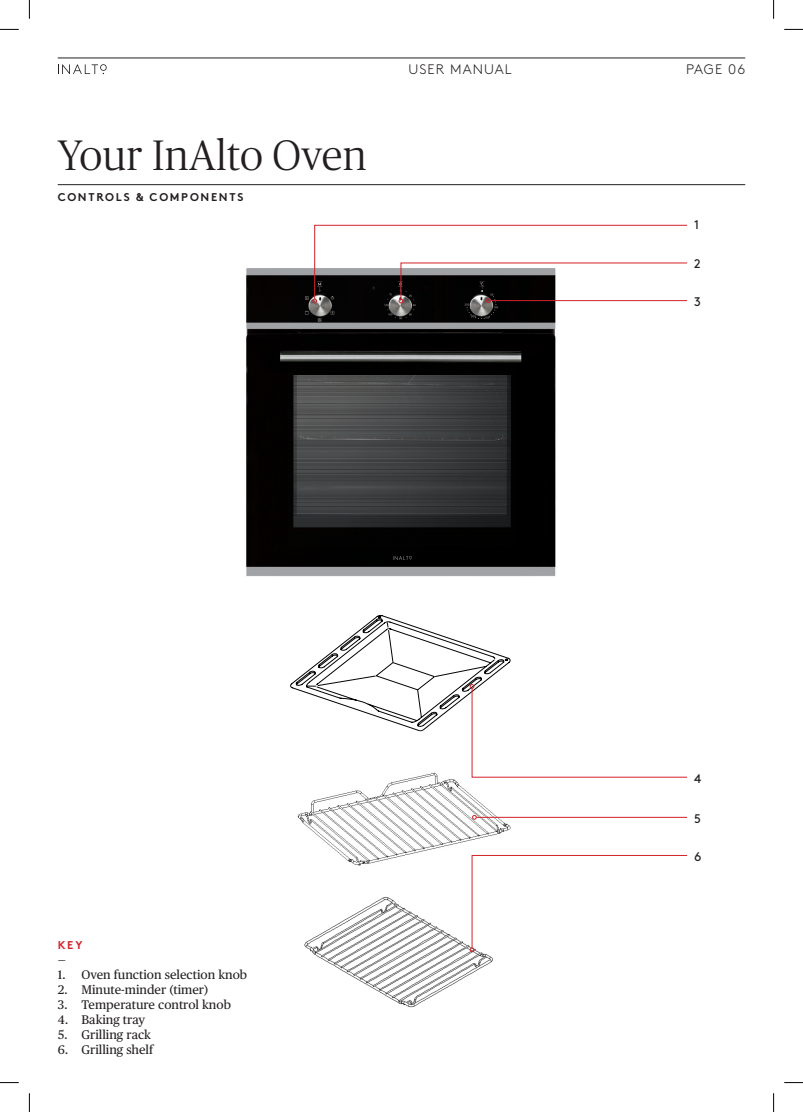
<style>
.page{position:relative;width:803px;height:1112px;background:#fff}
.page>*{position:absolute;margin:0;border:0;box-sizing:border-box;transform-origin:0 0}
.t1{font:300 42.5px "Publico";letter-spacing:.01em;color:#231f20}
.t2{font:300 13.75px "Brown";letter-spacing:.08em;color:#231f20}
.t3{font:12.5px "Publico Text";color:#231f20}
.t4{font:12.5px "Brown";color:#231f20}
.t5{font:700 11.25px "Brown";letter-spacing:.15em;color:#231f20}
.t6{font:700 11.25px "Brown";color:#d1232a}
</style>
<div class="page">
<hr style="left:58px;top:58px;width:687px;height:1px;background:#231f20">
<svg style="left:58px;top:64px;width:49px;height:10px"></svg>
<hr style="left:58px;top:184px;width:687px;height:1px;background:#231f20">
<img style="left:246px;top:268px;width:310px;height:309px">
<svg style="left:312px;top:224px;width:376px;height:79px"></svg>
<img style="left:297px;top:778px;width:224px;height:88px">
<img style="left:304px;top:896px;width:189px;height:112px">
<svg style="left:290px;top:615px;width:398px;height:163px"></svg>
<hr style="left:476px;top:816px;width:211px;height:1px;background:#d1232a">
<svg style="left:472px;top:814px;width:5px;height:5px"></svg>
<svg style="left:470px;top:854px;width:218px;height:97px"></svg>
<svg style="left:0;top:29px;width:19px;height:1px"></svg>
<svg style="left:784px;top:29px;width:19px;height:1px"></svg>
<svg style="left:0;top:1082px;width:19px;height:1px"></svg>
<svg style="left:784px;top:1082px;width:19px;height:1px"></svg>
<svg style="left:29px;top:0;width:1px;height:19px"></svg>
<svg style="left:29px;top:1093px;width:1px;height:18px"></svg>
<svg style="left:773px;top:0;width:1px;height:19px"></svg>
<svg style="left:773px;top:1093px;width:1px;height:18px"></svg>
<h1 class="t1" style="left:58px;top:132px;width:310px">Your InAlto Oven</h1>
<p class="t5" style="left:58px;top:188px;width:187px">CONTROLS &amp; COMPONENTS</p>
<p class="t2" style="left:409px;top:59px;width:105px">USER MANUAL</p>
<p class="t2" style="left:686px;top:59px;width:61px">PAGE 06</p>
<p class="t4" style="left:694px;top:215px;width:7px">1</p>
<p class="t4" style="left:694px;top:254px;width:8px">2</p>
<p class="t4" style="left:694px;top:292px;width:8px">3</p>
<p class="t6" style="left:58px;top:935px;width:26px">KEY</p>
<p class="t3" style="left:58px;top:952px;width:10px">—</p>
<p class="t3" style="left:58px;top:967px;width:191px">1. Oven function selection knob</p>
<p class="t3" style="left:58px;top:982px;width:152px">2. Minute-minder (timer)</p>
<p class="t3" style="left:58px;top:997px;width:175px">3. Temperature control knob</p>
<p class="t3" style="left:58px;top:1012px;width:89px">4. Baking tray</p>
<p class="t3" style="left:58px;top:1027px;width:95px">5. Grilling rack</p>
<p class="t3" style="left:58px;top:1042px;width:97px">6. Grilling shelf</p>
<p class="t4" style="left:694px;top:769px;width:9px">4</p>
<p class="t4" style="left:694px;top:809px;width:8px">5</p>
<p class="t4" style="left:694px;top:847px;width:9px">6</p>
</div>
